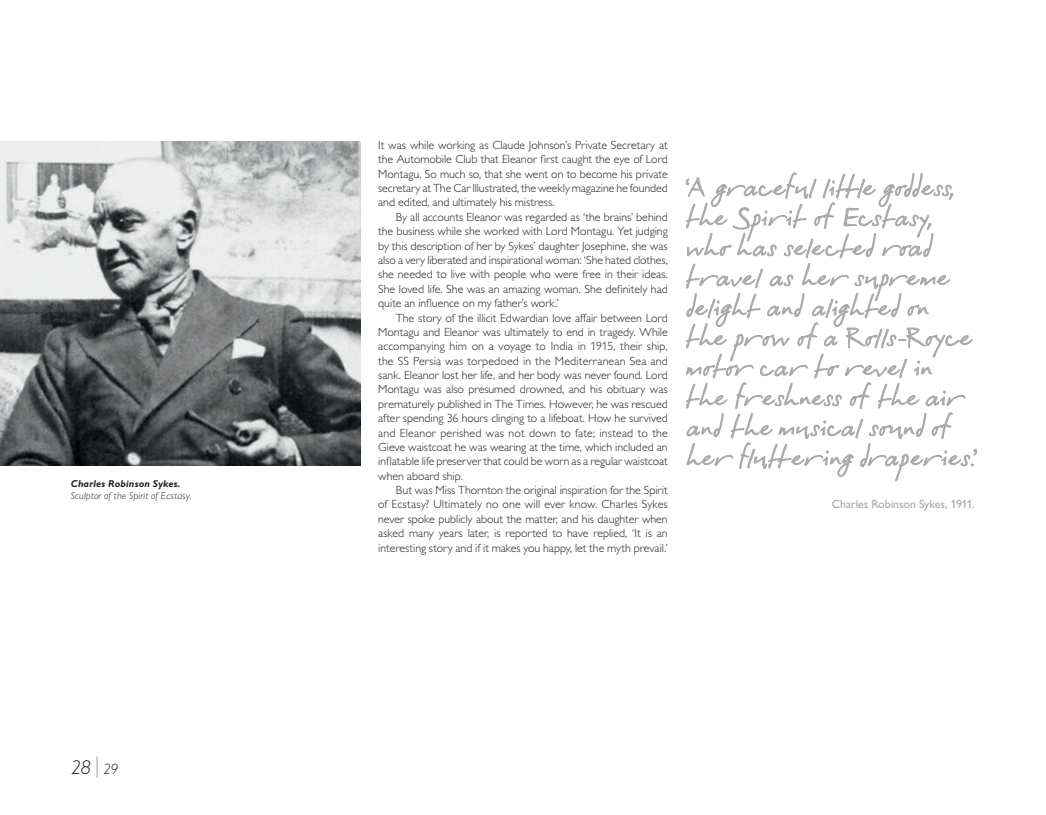
<style>
.page{position:relative;width:1046px;height:815px;background:#fff}
.page>*{position:absolute;margin:0;border:0;box-sizing:border-box;transform-origin:0 0}
.t1{font:italic 300 20px "Gill Alt One";color:#231f20}
.t2{font:300 11.88px/14.4px "Gill Alt One";letter-spacing:-.005em;color:#231f20;text-align:justify}
.t3{font:11.88px "Gill Alt One";letter-spacing:-.005em;color:#a8a9ad}
.t4{font:italic 300 10px "Gill Alt One";letter-spacing:.015em;color:#231f20}
.t5{font:italic 700 10px "Gill Alt One";letter-spacing:.02em;color:#231f20}
.s1{font-size:15px}
</style>
<div class="page">
<img style="left:0;top:142px;width:360px;height:323px">
<hr style="left:96px;top:756px;width:2px;height:22px;background:#a8a9ad">
<svg style="left:686px;top:173px;width:290px;height:308px"></svg>
<p class="t5" style="left:71px;top:478px;width:111px">Charles Robinson Sykes.</p>
<p class="t4" style="left:71px;top:490px;width:122px">Sculptor of the Spirit of Ecstasy.</p>
<h1 class="t1" style="left:71px;top:756px;width:49px">28 <span class="s1">29</span></h1>
<p class="t2" style="left:378px;top:138px;width:291px">It was while working as Claude Johnson’s Private Secretary at the Automobile Club that Eleanor first caught the eye of Lord Montagu. So much so, that she went on to become his private secretary at The Car Illustrated, the weekly magazine he founded and edited, and ultimately his mistress.</p>
<p class="t2" style="left:378px;top:210px;width:291px;text-indent:18px">By all accounts Eleanor was regarded as ‘the brains’ behind the business while she worked with Lord Montagu. Yet judging by this description of her by Sykes’ daughter Josephine, she was also a very liberated and inspirational woman: ‘She hated clothes, she needed to live with people who were free in their ideas.<br>She loved life. She was an amazing woman. She definitely had quite an influence on my father’s work.’</p>
<p class="t2" style="left:378px;top:310px;width:291px;text-indent:18px">The story of the illicit Edwardian love affair between Lord Montagu and Eleanor was ultimately to end in tragedy. While accompanying him on a voyage to India in 1915, their ship, the SS Persia was torpedoed in the Mediterranean Sea and sank. Eleanor lost her life, and her body was never found. Lord Montagu was also presumed drowned, and his obituary was prematurely published in The Times. However, he was rescued after spending 36 hours clinging to a lifeboat. How he survived and Eleanor perished was not down to fate; instead to the Gieve waistcoat he was wearing at the time, which included an inflatable life preserver that could be worn as a regular waistcoat when aboard ship.</p>
<p class="t2" style="left:378px;top:483px;width:291px;text-indent:18px">But was Miss Thornton the original inspiration for the Spirit of Ecstasy? Ultimately no one will ever know. Charles Sykes never spoke publicly about the matter, and his daughter when asked many years later, is reported to have replied, ‘It is an interesting story and if it makes you happy, let the myth prevail.’</p>
<p class="t3" style="left:831px;top:497px;width:145px">Charles Robinson Sykes, 1911.</p>
</div>
